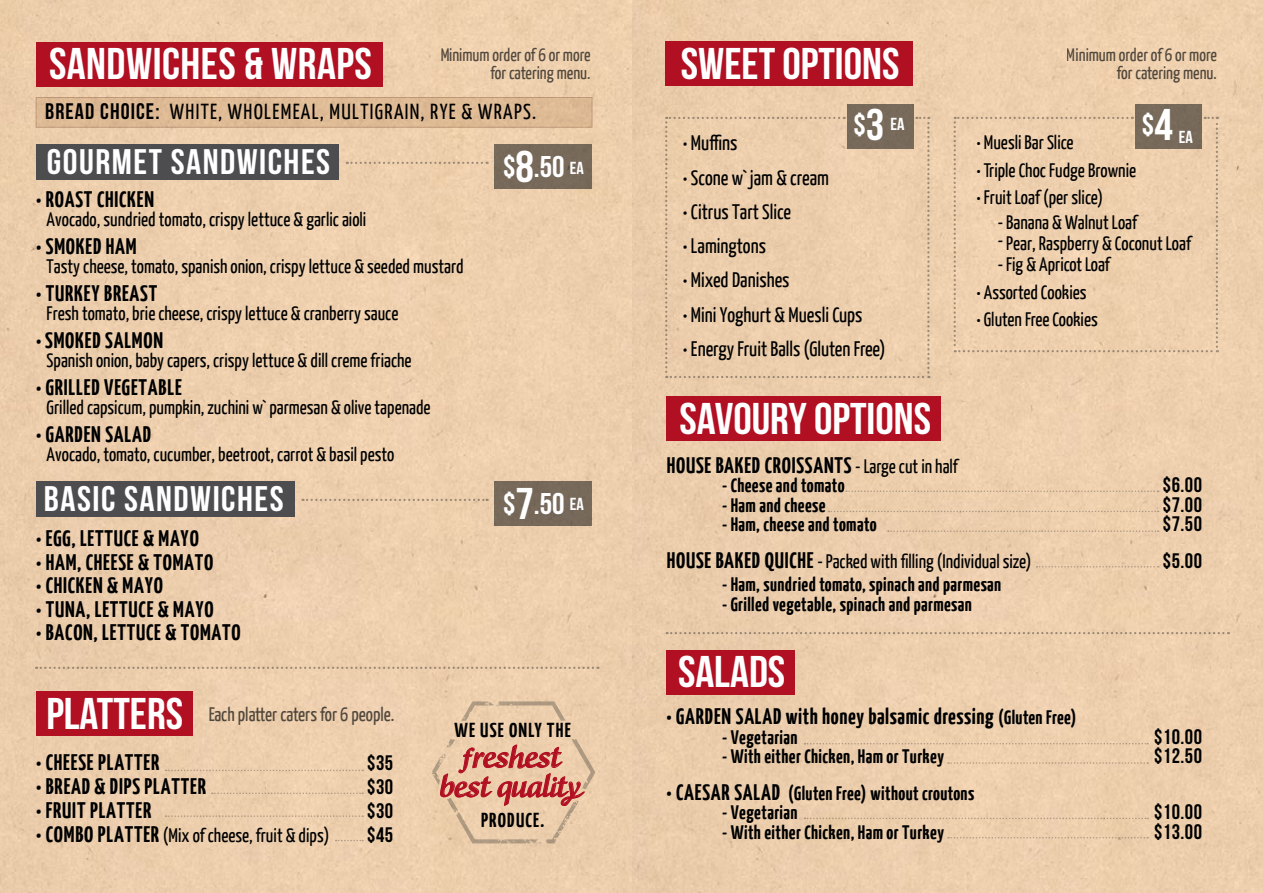
<style>
.page{position:relative;width:1263px;height:893px;background:#edcfad}
.page>*{position:absolute;margin:0;border:0;box-sizing:border-box;transform-origin:0 0}
.t1{font:44.4px "Bebas Neue";color:#fff;scale:1.05 1}
.t2{font:35.55px "Bebas Neue";letter-spacing:.04em;color:#fff;scale:1.05 1}
.t3{font:30px "Bebas Neue";color:#fff;scale:1.05 1}
.t4{font:28.05px "CF Boston";letter-spacing:-.06em;color:#b10f22}
.t5{font:700 22.5px "Yanone Kaffeesatz";letter-spacing:.035em;color:#000}
.t6{font:21.75px "Yanone Kaffeesatz";letter-spacing:.06em;color:#000}
.t7{font:21px "Yanone Kaffeesatz";color:#000}
.t8{font:21px "Bebas Neue";letter-spacing:.025em;color:#000}
.t9{font:700 20.25px "Yanone Kaffeesatz";letter-spacing:.06em;color:#000}
.t10{font:19.5px "Yanone Kaffeesatz";color:#000}
.t11{font:700 19.5px "Yanone Kaffeesatz";letter-spacing:.02em;color:#000}
.t12{font:19.5px "Yanone Kaffeesatz";color:#58595b}
.t13{font:18px/18px "Yanone Kaffeesatz";color:#58595b;text-align:right}
.t14{font:17.4px "Bebas Neue";color:#fff;scale:1.05 1}
.s1{font-family:"Bebas Neue";font-size:22.5px}
.s2{font-size:44.4px}
.s3{font-weight:700;font-size:22.5px}
.s4{font-weight:400;font-size:19.5px}
.s5{font-size:19.5px}
.s6{font-size:22.5px}
</style>
<div class="page">
<div style="left:953px;top:117px;width:265px;height:235px;background:#eed0ae"></div>
<svg style="left:303px;top:499px;width:185px;height:2px"></svg>
<svg style="left:347px;top:162px;width:141px;height:2px"></svg>
<div style="left:36px;top:97px;width:556px;height:31px;background:#ddba94"></div>
<div style="left:665px;top:117px;width:264px;height:261px;background:#ecceac"></div>
<div style="left:847px;top:104px;width:66px;height:44px;background:#776a5b"></div>
<div style="left:1135px;top:104px;width:67px;height:44px;background:#776a5a"></div>
<div style="left:665px;top:42px;width:248px;height:44px;background:#b10f22"></div>
<div style="left:36px;top:144px;width:303px;height:35px;background:#4d4d4f"></div>
<div style="left:36px;top:42px;width:347px;height:44px;background:#b10f22"></div>
<div style="left:36px;top:481px;width:258px;height:35px;background:#4d4d4f"></div>
<div style="left:495px;top:144px;width:97px;height:44px;background:#776a5a"></div>
<div style="left:495px;top:481px;width:97px;height:44px;background:#76695a"></div>
<div style="left:667px;top:397px;width:274px;height:44px;background:#b10f22"></div>
<div style="left:667px;top:650px;width:128px;height:44px;background:#b10f22"></div>
<svg style="left:846px;top:490px;width:313px;height:2px"></svg>
<svg style="left:804px;top:743px;width:344px;height:1px"></svg>
<svg style="left:804px;top:818px;width:344px;height:1px"></svg>
<svg style="left:948px;top:762px;width:200px;height:2px"></svg>
<svg style="left:948px;top:837px;width:200px;height:1px"></svg>
<svg style="left:1036px;top:566px;width:123px;height:1px"></svg>
<svg style="left:828px;top:511px;width:331px;height:1px"></svg>
<svg style="left:888px;top:530px;width:271px;height:2px"></svg>
<svg style="left:667px;top:632px;width:562px;height:2px"></svg>
<svg style="left:36px;top:649px;width:562px;height:203px;background:#e6bfa1"></svg>
<p class="t1" style="left:49px;top:40px;width:309px">SANDWICHES &amp; WRAPS</p>
<p class="t13" style="left:440px;top:45px;width:152px">Minimum order of 6 or more for catering menu.</p>
<p class="t13" style="left:1067px;top:45px;width:152px">Minimum order of 6 or more for catering menu.</p>
<p class="t1" style="left:681px;top:39px;width:210px">SWEET OPTIONS</p>
<p class="t6" style="left:45px;top:98px;width:492px"><span class="s1">BREAD CHOICE:</span> WHITE, WHOLEMEAL, MULTIGRAIN, RYE &amp; WRAPS.</p>
<p class="t2" style="left:47px;top:142px;width:271px">GOURMET SANDWICHES</p>
<p class="t5" style="left:36px;top:186px;width:119px">• ROAST CHICKEN</p>
<p class="t10" style="left:47px;top:208px;width:321px">Avocado, sundried tomato, crispy lettuce &amp; garlic aioli</p>
<p class="t5" style="left:36px;top:232px;width:102px">• SMOKED HAM</p>
<p class="t10" style="left:47px;top:255px;width:418px">Tasty cheese, tomato, spanish onion, crispy lettuce &amp; seeded mustard</p>
<p class="t5" style="left:36px;top:279px;width:123px">• TURKEY BREAST</p>
<p class="t10" style="left:47px;top:301px;width:353px">Fresh tomato, brie cheese, crispy lettuce &amp; cranberry sauce</p>
<p class="t5" style="left:36px;top:326px;width:128px">•SMOKED SALMON</p>
<p class="t10" style="left:47px;top:348px;width:366px">Spanish onion, baby capers, crispy lettuce &amp; dill creme friache</p>
<p class="t5" style="left:36px;top:373px;width:147px">• GRILLED VEGETABLE</p>
<p class="t10" style="left:47px;top:395px;width:385px">Grilled capsicum, pumpkin, zuchini w` parmesan &amp; olive tapenade</p>
<p class="t5" style="left:36px;top:420px;width:116px">• GARDEN SALAD</p>
<p class="t10" style="left:47px;top:442px;width:349px">Avocado, tomato, cucumber, beetroot, carrot &amp; basil pesto</p>
<p class="t2" style="left:44px;top:479px;width:230px">BASIC SANDWICHES</p>
<p class="t5" style="left:36px;top:525px;width:164px">• EGG, LETTUCE &amp; MAYO</p>
<p class="t5" style="left:36px;top:548px;width:179px">• HAM, CHEESE &amp; TOMATO</p>
<p class="t5" style="left:36px;top:571px;width:128px">• CHICKEN &amp; MAYO</p>
<p class="t5" style="left:36px;top:595px;width:179px">• TUNA, LETTUCE &amp; MAYO</p>
<p class="t5" style="left:36px;top:618px;width:206px">• BACON, LETTUCE &amp; TOMATO</p>
<p class="t3" style="left:503px;top:150px;width:60px">$<span class="s2">8</span>.50</p>
<p class="t14" style="left:570px;top:159px;width:15px">EA</p>
<p class="t3" style="left:503px;top:487px;width:60px">$<span class="s2">7</span>.50</p>
<p class="t14" style="left:570px;top:494px;width:15px">EA</p>
<p class="t1" style="left:46px;top:689px;width:132px">PLATTERS</p>
<p class="t12" style="left:208px;top:702px;width:188px">Each platter caters for 6 people.</p>
<p class="t5" style="left:36px;top:749px;width:125px">• CHEESE PLATTER</p>
<p class="t8" style="left:367px;top:752px;width:27px">$35</p>
<p class="t5" style="left:36px;top:773px;width:171px">• BREAD &amp; DIPS PLATTER</p>
<p class="t8" style="left:367px;top:775px;width:27px">$30</p>
<p class="t5" style="left:36px;top:796px;width:117px">• FRUIT PLATTER</p>
<p class="t8" style="left:367px;top:799px;width:27px">$30</p>
<p class="t10" style="left:36px;top:823px;width:295px"><span class="s3">• COMBO PLATTER</span> (Mix of cheese, fruit &amp; dips)</p>
<p class="t8" style="left:367px;top:823px;width:27px">$45</p>
<p class="t9" style="left:454px;top:718px;width:118px">WE USE ONLY THE</p>
<p class="t4" style="left:463px;top:744px;width:101px">freshest</p>
<p class="t4" style="left:440px;top:773px;width:146px">best quality</p>
<p class="t9" style="left:481px;top:808px;width:65px">PRODUCE.</p>
<p class="t3" style="left:853px;top:108px;width:31px">$<span class="s2">3</span></p>
<p class="t14" style="left:890px;top:114px;width:15px">EA</p>
<p class="t3" style="left:1142px;top:108px;width:31px">$<span class="s2">4</span></p>
<p class="t14" style="left:1179px;top:128px;width:15px">EA</p>
<p class="t7" style="left:683px;top:130px;width:56px">• Muffins</p>
<p class="t7" style="left:683px;top:165px;width:148px">• Scone w` jam &amp; cream</p>
<p class="t7" style="left:683px;top:199px;width:109px">• Citrus Tart Slice</p>
<p class="t7" style="left:683px;top:233px;width:84px">• Lamingtons</p>
<p class="t7" style="left:683px;top:267px;width:108px">• Mixed Danishes</p>
<p class="t7" style="left:683px;top:302px;width:181px">• Mini Yoghurt &amp; Muesli Cups</p>
<p class="t7" style="left:683px;top:336px;width:204px">• Energy Fruit Balls (Gluten Free)</p>
<p class="t10" style="left:976px;top:131px;width:99px">• Muesli Bar Slice</p>
<p class="t10" style="left:976px;top:158px;width:161px">• Triple Choc Fudge Brownie</p>
<p class="t10" style="left:976px;top:185px;width:128px">• Fruit Loaf (per slice)</p>
<p class="t10" style="left:998px;top:211px;width:141px">- Banana &amp; Walnut Loaf</p>
<p class="t10" style="left:998px;top:232px;width:195px">- Pear, Raspberry &amp; Coconut Loaf</p>
<p class="t10" style="left:998px;top:253px;width:114px">- Fig &amp; Apricot Loaf</p>
<p class="t10" style="left:976px;top:280px;width:112px">• Assorted Cookies</p>
<p class="t10" style="left:976px;top:307px;width:123px">• Gluten Free Cookies</p>
<p class="t1" style="left:679px;top:394px;width:241px">SAVOURY OPTIONS</p>
<p class="t5" style="left:667px;top:451px;width:293px">HOUSE BAKED CROISSANTS <span class="s4">- Large cut in half</span></p>
<p class="t11" style="left:722px;top:473px;width:124px">- Cheese and tomato</p>
<p class="t8" style="left:1163px;top:473px;width:41px">$6.00</p>
<p class="t11" style="left:722px;top:493px;width:105px">- Ham and cheese</p>
<p class="t8" style="left:1163px;top:493px;width:41px">$7.00</p>
<p class="t11" style="left:722px;top:512px;width:156px">- Ham, cheese and tomato</p>
<p class="t8" style="left:1163px;top:512px;width:41px">$7.50</p>
<p class="t10" style="left:667px;top:549px;width:366px"><span class="s3">HOUSE BAKED QUICHE</span> - Packed with filling (Individual size)</p>
<p class="t8" style="left:1163px;top:549px;width:41px">$5.00</p>
<p class="t11" style="left:722px;top:573px;width:281px">- Ham, sundried tomato, spinach and parmesan</p>
<p class="t11" style="left:722px;top:592px;width:251px">- Grilled vegetable, spinach and parmesan</p>
<p class="t1" style="left:678px;top:648px;width:104px">SALADS</p>
<p class="t5" style="left:666px;top:703px;width:411px">• GARDEN SALAD with honey balsamic dressing <span class="s5">(Gluten Free)</span></p>
<p class="t11" style="left:722px;top:725px;width:77px">- Vegetarian</p>
<p class="t8" style="left:1154px;top:725px;width:50px">$10.00</p>
<p class="t11" style="left:722px;top:745px;width:223px">- With either Chicken, Ham or Turkey</p>
<p class="t8" style="left:1154px;top:745px;width:50px">$12.50</p>
<p class="t11" style="left:666px;top:781px;width:309px"><span class="s6">• CAESAR SALAD</span> (Gluten Free) without croutons</p>
<p class="t11" style="left:722px;top:801px;width:77px">- Vegetarian</p>
<p class="t8" style="left:1154px;top:801px;width:50px">$10.00</p>
<p class="t11" style="left:722px;top:820px;width:223px">- With either Chicken, Ham or Turkey</p>
<p class="t8" style="left:1154px;top:820px;width:50px">$13.00</p>
</div>
